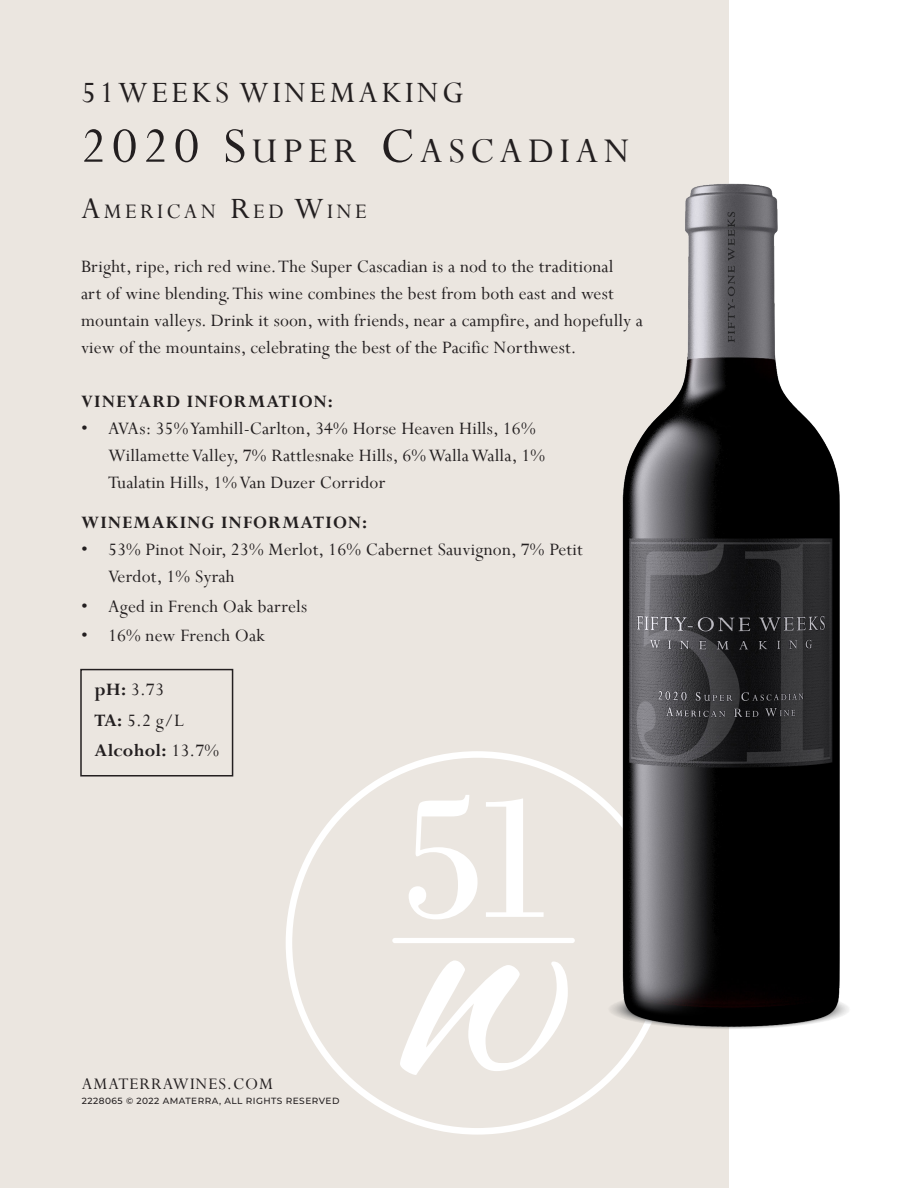
<style>
.page{position:relative;width:918px;height:1188px;background:#fff}
.page>*{position:absolute;margin:0;border:0;box-sizing:border-box;transform-origin:0 0}
.t1{font:184.35px "Bodoni";color:#fff}
.Wine_Year_and_Type{font:38.85px "Perpetua";color:#231f20}
.Wine_Label{font:33px "Perpetua";letter-spacing:.1em;color:#231f20}
.Location_and_AVA{font:23.1px "Perpetua";color:#231f20}
.Table{font:19.5px/27px "Perpetua";letter-spacing:.01em;color:#231f20}
.Section_Subheader{font:700 19.5px "Perpetua";letter-spacing:.05em;color:#231f20}
.Table-2{font:700 19.5px "Perpetua";letter-spacing:.01em;color:#231f20}
.t2{font:18px "Perpetua";letter-spacing:.05em;color:#231f20}
.t3{font:500 9px "Montserrat";letter-spacing:.05em;color:#231f20}
.s1{font-size:55.5px}
.s2{font-size:33px}
.s3{font-weight:700}
.s4{font-weight:400}
</style>
<div class="page">
<div style="left:0;top:0;width:729px;height:1188px;background:#ebe6e0"></div>
<svg style="left:286px;top:751px;width:340px;height:384px"></svg>
<div style="left:392px;top:938px;width:183px;height:5px;background:#fff;border-radius:3px"></div>
<svg style="left:400px;top:960px;width:168px;height:115px"></svg>
<img style="left:571px;top:183px;width:278px;height:881px">
<div style="left:80px;top:669px;width:153px;height:108px;border:2px solid #231f20"></div>
<p class="Wine_Label" style="left:81px;top:71px;width:384px">51WEEKS WINEMAKING</p>
<p class="Wine_Year_and_Type" style="left:81px;top:126px;width:366px"><span class="s1">2020 S</span>uper <span class="s1">C</span>asca</p>
<p class="Wine_Year_and_Type" style="left:528px;top:126px;width:56px">dian</p>
<p class="Location_and_AVA" style="left:81px;top:197px;width:92px"><span class="s2">A</span>merican</p>
<p class="Location_and_AVA" style="left:230px;top:197px;width:111px"><span class="s2">R</span>ed <span class="s2">W</span>ine</p>
<p class="Table" style="left:81px;top:252px;width:564px">Bright, ripe, rich red wine. The Super Cascadian is a nod to the traditional<br>art of wine blending. This wine combines the best from both east and west mountain valleys. Drink it soon, with friends, near a campfire, and hopefully a view of the mountains, celebrating the best of the Pacific Northwest.</p>
<p class="Section_Subheader" style="left:81px;top:389px;width:253px">VINEYARD INFORMATION:</p>
<p class="Table" style="left:108px;top:414px;width:439px;text-indent:-27px">• AVAs: 35% Yamhill-Carlton, 34% Horse Heaven Hills, 16%<br>Willamette Valley, 7% Rattlesnake Hills, 6% Walla Walla, 1%<br>Tualatin Hills, 1% Van Duzer Corridor</p>
<p class="Section_Subheader" style="left:81px;top:511px;width:288px">WINEMAKING INFORMATION:</p>
<p class="Table" style="left:108px;top:536px;width:476px;text-indent:-27px">• 53% Pinot Noir, 23% Merlot, 16% Cabernet Sauvignon, 7% Petit<br>Verdot, 1% Syrah</p>
<p class="Table" style="left:81px;top:592px;width:228px">• Aged in French Oak barrels</p>
<p class="Table" style="left:81px;top:622px;width:186px">• 16% new French Oak</p>
<p class="Table" style="left:94px;top:676px;width:71px"><span class="s3">pH:</span> 3.73</p>
<p class="Table" style="left:94px;top:706px;width:91px"><span class="s3">TA:</span> 5.2 g/L</p>
<p class="Table-2" style="left:94px;top:738px;width:126px">Alcohol: <span class="s4">13.7%</span></p>
<p class="t2" style="left:82px;top:1072px;width:193px">AMATERRAWINES.COM</p>
<p class="t3" style="left:82px;top:1094px;width:259px">2228065 © 2022 AMATERRA, ALL RIGHTS RESERVED</p>
<p class="t1" style="left:399px;top:748px;width:161px">51</p>
</div>
